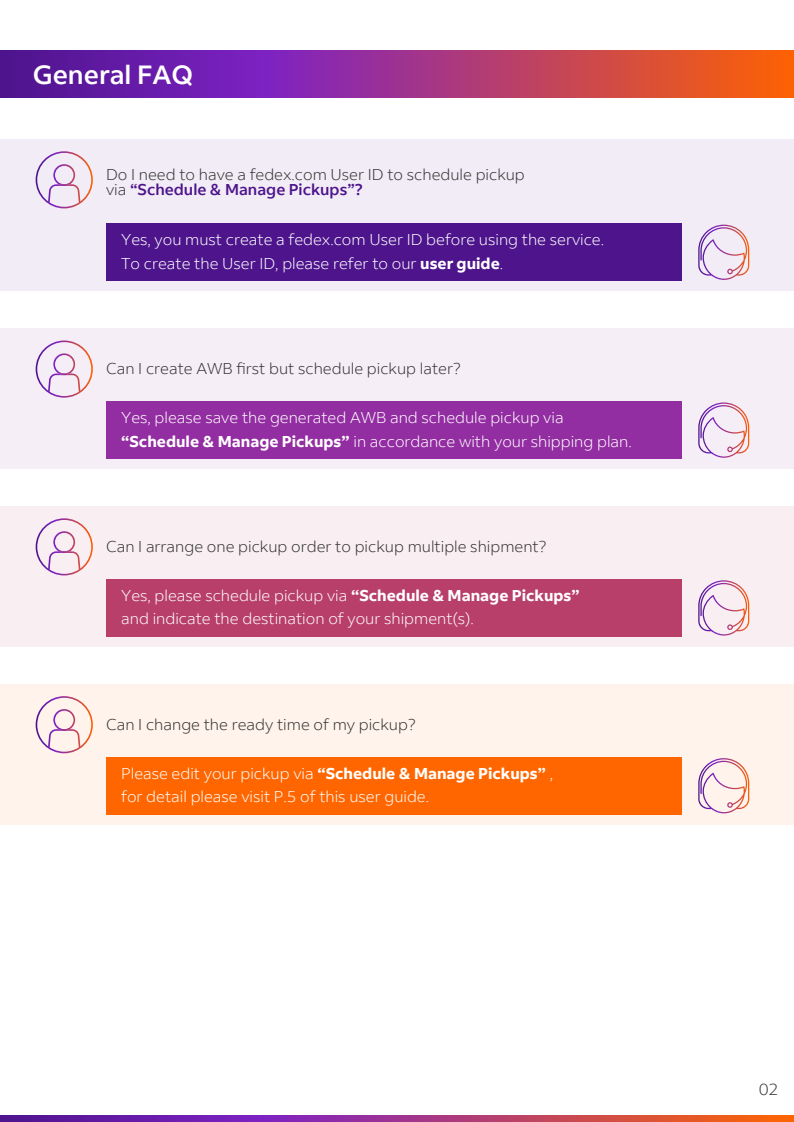
<style>
.page{position:relative;width:794px;height:1122px;background:#fff}
.page>*{position:absolute;margin:0;border:0;box-sizing:border-box;transform-origin:0 0}
.t1{font:500 26.25px "Fed Ex Sans";color:#fff}
.t2{font:300 16.25px "Fed Ex Sans";color:#333}
.t3{font:300 15.62px/23.8px "Fed Ex Sans";color:#fff}
.t4{font:300 15.62px/15.6px "Fed Ex Sans";color:#333}
.s1{font-weight:500;color:#4d148c}
.s2{font-weight:700}
</style>
<div class="page">
<div style="left:0;top:328px;width:793px;height:141px;background:#f6eef7"></div>
<div style="left:0;top:139px;width:793px;height:152px;background:#f1ecf5"></div>
<div style="left:106px;top:224px;width:575px;height:57px;background:#4d148c"></div>
<svg style="left:36px;top:151px;width:57px;height:57px"></svg>
<svg style="left:698px;top:225px;width:51px;height:55px"></svg>
<div style="left:106px;top:401px;width:575px;height:58px;background:#932da2"></div>
<svg style="left:36px;top:340px;width:57px;height:58px"></svg>
<svg style="left:698px;top:402px;width:51px;height:56px"></svg>
<div style="left:0;top:506px;width:793px;height:141px;background:#f9eff3"></div>
<div style="left:106px;top:579px;width:575px;height:58px;background:#b83f6a"></div>
<svg style="left:36px;top:518px;width:57px;height:57px"></svg>
<svg style="left:698px;top:580px;width:51px;height:56px"></svg>
<div style="left:0;top:684px;width:793px;height:140px;background:#fff3eb"></div>
<div style="left:106px;top:757px;width:575px;height:57px;background:#f60"></div>
<svg style="left:36px;top:696px;width:57px;height:57px"></svg>
<svg style="left:698px;top:758px;width:51px;height:55px"></svg>
<svg style="left:0;top:50px;width:793px;height:48px;background:#9f3479"></svg>
<svg style="left:0;top:1115px;width:793px;height:7px;background:#a03679"></svg>
<h1 class="t1" style="left:33px;top:60px;width:162px">General FAQ</h1>
<p class="t4" style="left:106px;top:167px;width:420px">Do I need to have a fedex.com User ID to schedule pickup via <span class="s1">“Schedule &amp; Manage Pickups”?</span></p>
<p class="t3" style="left:121px;top:228px;width:484px">Yes, you must create a fedex.com User ID before using the service.<br>To create the User ID, please refer to our <span class="s2">user guide</span>.</p>
<p class="t4" style="left:106px;top:361px;width:356px">Can I create AWB first but schedule pickup later?</p>
<p class="t3" style="left:121px;top:406px;width:512px">Yes, please save the generated AWB and schedule pickup via <span class="s2">“Schedule &amp; Manage Pickups”</span> in accordance with your shipping plan.</p>
<p class="t4" style="left:106px;top:539px;width:442px">Can I arrange one pickup order to pickup multiple shipment?</p>
<p class="t3" style="left:121px;top:583px;width:460px">Yes, please schedule pickup via <span class="s2">“Schedule &amp; Manage Pickups” </span>and indicate the destination of your shipment(s).</p>
<p class="t4" style="left:106px;top:716px;width:311px">Can I change the ready time of my pickup?</p>
<p class="t3" style="left:121px;top:761px;width:433px">Please edit your pickup via <span class="s2">“Schedule &amp; Manage Pickups”</span> , for detail please visit P.5 of this user guide.</p>
<p class="t2" style="left:758px;top:1080px;width:21px">02</p>
</div>
